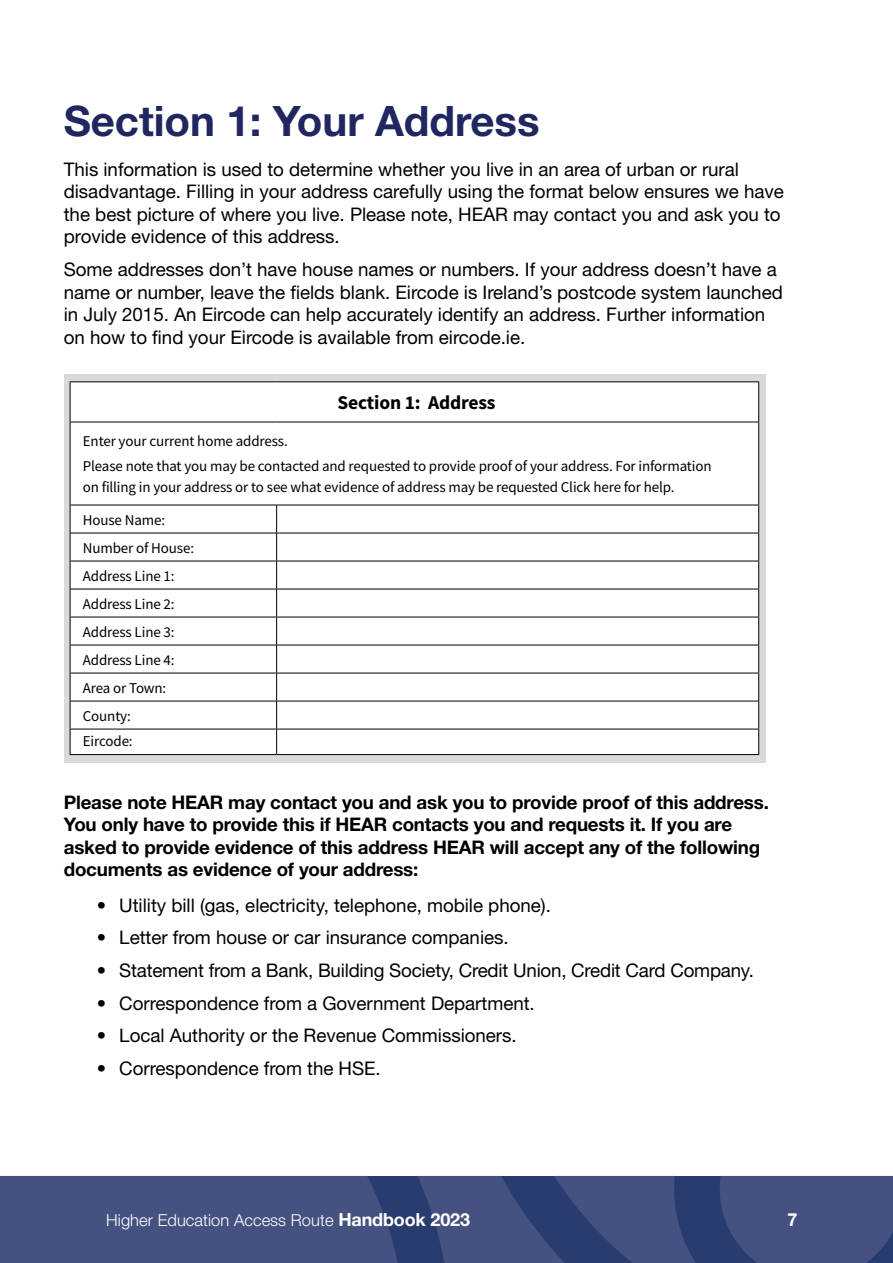
<style>
.page{position:relative;width:893px;height:1263px;background:#fff}
.page>*{position:absolute;margin:0;border:0;box-sizing:border-box;transform-origin:0 0}
.t1{font:700 42px "Helvetica Neue LT Std";color:#202760}
.t2{font:700 19.5px "Source Sans Pro";letter-spacing:-.01em;color:#000}
.t3{font:18.75px/22.5px "Helvetica Neue LT Std";color:#000}
.t4{font:700 18.75px/22.5px "Helvetica Neue LT Std";letter-spacing:-.01em;color:#000}
.t5{font:700 18px "Helvetica Neue LT Std";color:#fff}
.t6{font:300 16.5px "Helvetica Neue LT Std";letter-spacing:.005em;color:#fff}
.t7{font:15px/28px "Source Sans Pro";letter-spacing:-.01em;color:#000}
.s1{font-weight:700;font-size:18px}
</style>
<div class="page">
<svg style="left:0;top:1176px;width:893px;height:87px;background:#3f4d7c"></svg>
<div style="left:64px;top:375px;width:701px;height:388px;background:#dadada"></div>
<div style="left:71px;top:382px;width:687px;height:372px;background:#fff"></div>
<hr style="left:70px;top:381px;width:207px;height:1px;background:#000">
<hr style="left:70px;top:382px;width:1px;height:40px;background:#000">
<hr style="left:277px;top:381px;width:482px;height:1px;background:#000">
<hr style="left:758px;top:382px;width:1px;height:40px;background:#000">
<hr style="left:70px;top:422px;width:207px;height:1px;background:#000">
<hr style="left:70px;top:422px;width:1px;height:83px;background:#000">
<hr style="left:277px;top:422px;width:482px;height:1px;background:#000">
<hr style="left:758px;top:422px;width:1px;height:83px;background:#000">
<hr style="left:70px;top:505px;width:207px;height:1px;background:#000">
<hr style="left:277px;top:505px;width:482px;height:1px;background:#000">
<hr style="left:70px;top:533px;width:207px;height:1px;background:#000">
<hr style="left:277px;top:533px;width:482px;height:1px;background:#000">
<hr style="left:70px;top:561px;width:207px;height:1px;background:#000">
<hr style="left:277px;top:561px;width:482px;height:1px;background:#000">
<hr style="left:70px;top:589px;width:207px;height:1px;background:#000">
<hr style="left:277px;top:589px;width:482px;height:1px;background:#000">
<hr style="left:70px;top:617px;width:207px;height:1px;background:#000">
<hr style="left:277px;top:617px;width:482px;height:1px;background:#000">
<hr style="left:70px;top:645px;width:207px;height:1px;background:#000">
<hr style="left:277px;top:645px;width:482px;height:1px;background:#000">
<hr style="left:70px;top:673px;width:207px;height:1px;background:#000">
<hr style="left:277px;top:673px;width:482px;height:1px;background:#000">
<hr style="left:70px;top:701px;width:207px;height:1px;background:#000">
<hr style="left:277px;top:701px;width:482px;height:1px;background:#000">
<hr style="left:70px;top:729px;width:207px;height:1px;background:#000">
<svg style="left:70px;top:505px;width:1px;height:249px"></svg>
<hr style="left:277px;top:729px;width:482px;height:1px;background:#000">
<svg style="left:276px;top:505px;width:1px;height:249px"></svg>
<svg style="left:758px;top:505px;width:1px;height:249px"></svg>
<hr style="left:70px;top:754px;width:207px;height:1px;background:#000">
<hr style="left:277px;top:754px;width:482px;height:1px;background:#000">
<h1 class="t1" style="left:64px;top:95px;width:477px">Section 1: Your Address</h1>
<p class="t3" style="left:64px;top:158px;width:722px">This information is used to determine whether you live in an area of urban or rural disadvantage. Filling in your address carefully using the format below ensures we have the best picture of where you live. Please note, HEAR may contact you and ask you to provide evidence of this address.</p>
<p class="t3" style="left:64px;top:258px;width:720px">Some addresses don’t have house names or numbers. If your address doesn’t have a name or number, leave the fields blank. Eircode is Ireland’s postcode system launched in July 2015. An Eircode can help accurately identify an address. Further information on how to find your Eircode is available from eircode.ie.</p>
<p class="t2" style="left:338px;top:390px;width:159px">Section 1: Address</p>
<p class="t7" style="left:83px;top:428px;width:630px;line-height:25.2px">Enter your current home address.<br>Please note that you may be contacted and requested to provide proof of your address. For information</p>
<p class="t7" style="left:83px;top:471px;width:593px;line-height:32.5px">on filling in your address or to see what evidence of address may be requested Click here for help.<br>House Name:</p>
<p class="t7" style="left:83px;top:534px;width:113px">Number of House:<br>Address Line 1:<br>Address Line 2:<br>Address Line 3:<br>Address Line 4:<br>Area or Town:<br>County:</p>
<p class="t7" style="left:83px;top:727px;width:51px">Eircode:</p>
<p class="t4" style="left:64px;top:790px;width:707px">Please note HEAR may contact you and ask you to provide proof of this address.<br>You only have to provide this if HEAR contacts you and requests it. If you are asked to provide evidence of this address HEAR will accept any of the following documents as evidence of your address:</p>
<p class="t3" style="left:97px;top:893px;width:456px">• Utility bill (gas, electricity, telephone, mobile phone).</p>
<p class="t3" style="left:97px;top:926px;width:413px">• Letter from house or car insurance companies.</p>
<p class="t3" style="left:97px;top:959px;width:659px">• Statement from a Bank, Building Society, Credit Union, Credit Card Company.</p>
<p class="t3" style="left:97px;top:991px;width:440px">• Correspondence from a Government Department.</p>
<p class="t3" style="left:97px;top:1024px;width:421px">• Local Authority or the Revenue Commissioners.</p>
<p class="t3" style="left:97px;top:1057px;width:286px">• Correspondence from the HSE.</p>
<p class="t6" style="left:106px;top:1210px;width:365px">Higher Education Access Route <span class="s1">Handbook 2023</span></p>
<p class="t5" style="left:788px;top:1208px;width:12px">7</p>
</div>
